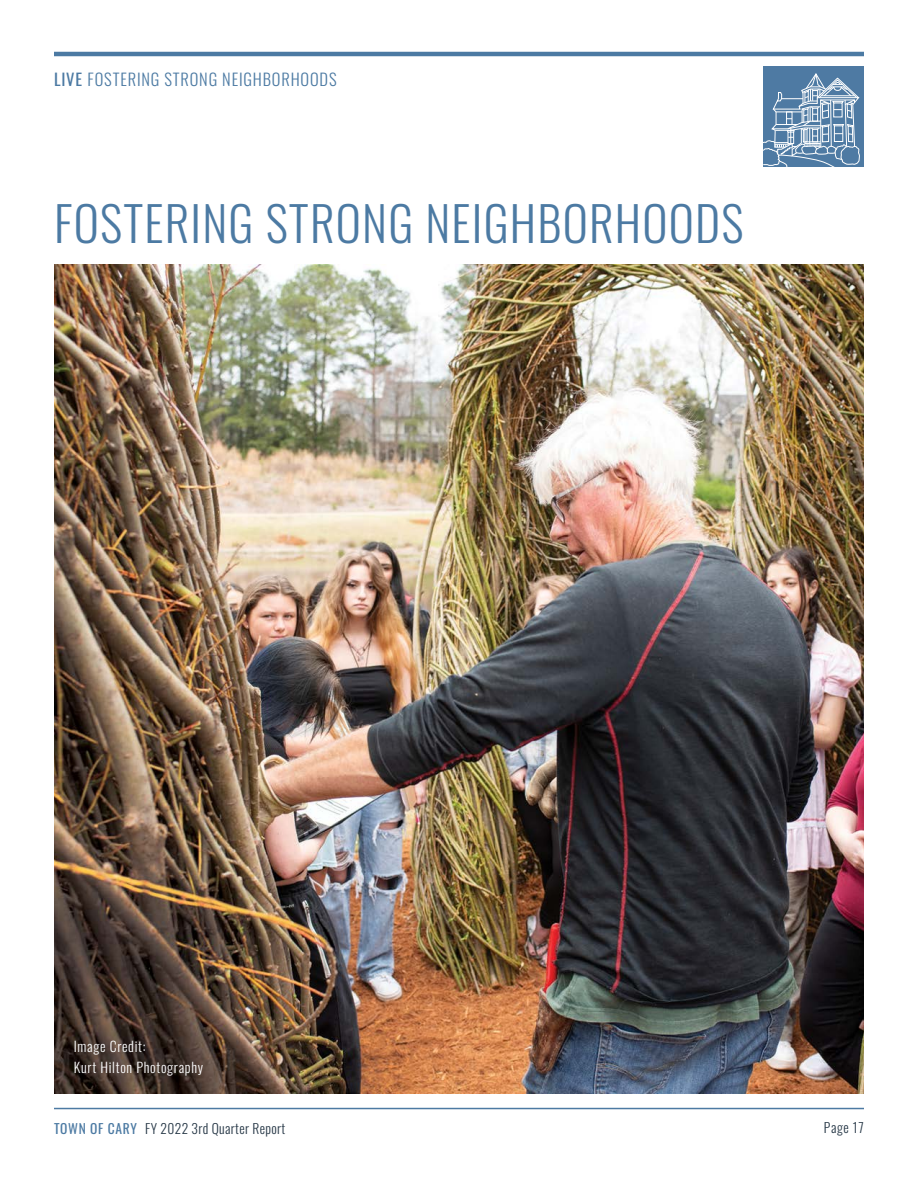
<style>
.page{position:relative;width:918px;height:1188px;background:#fff}
.page>*{position:absolute;margin:0;border:0;box-sizing:border-box;transform-origin:0 0}
.t1{font:300 48px "Oswald";letter-spacing:.025em;color:#4c7aa3}
.t2{font:300 16.5px "Oswald";letter-spacing:.05em;color:#4c7aa3}
.t3{font:300 13.8px/21px "Oswald";letter-spacing:.05em;color:#fff}
.t4{font:300 13.5px "Oswald";letter-spacing:.025em;color:#273847}
.s1{font-weight:400}
.s2{font-weight:400;color:#4c7aa3}
</style>
<div class="page">
<div style="left:764px;top:67px;width:100px;height:100px;background:#4e7aa3"></div>
<svg style="left:764px;top:73px;width:96px;height:94px"></svg>
<hr style="left:54px;top:1108px;width:810px;height:1px;background:#4c7aa3">
<hr style="left:54px;top:52px;width:810px;height:4px;background:#4c7aa3">
<img style="left:54px;top:264px;width:810px;height:829px">
<p class="t2" style="left:54px;top:65px;width:284px"><span class="s1">LIVE</span> FOSTERING STRONG NEIGHBORHOODS</p>
<h1 class="t1" style="left:54px;top:181px;width:691px">FOSTERING STRONG NEIGHBORHOODS</h1>
<p class="t3" style="left:74px;top:1035px;width:131px">Image Credit:<br>Kurt Hilton Photography</p>
<p class="t4" style="left:54px;top:1117px;width:233px"><span class="s2">TOWN OF CARY</span> FY 2022 3rd Quarter Report</p>
<p class="t4" style="left:824px;top:1115px;width:42px">Page 17</p>
</div>
